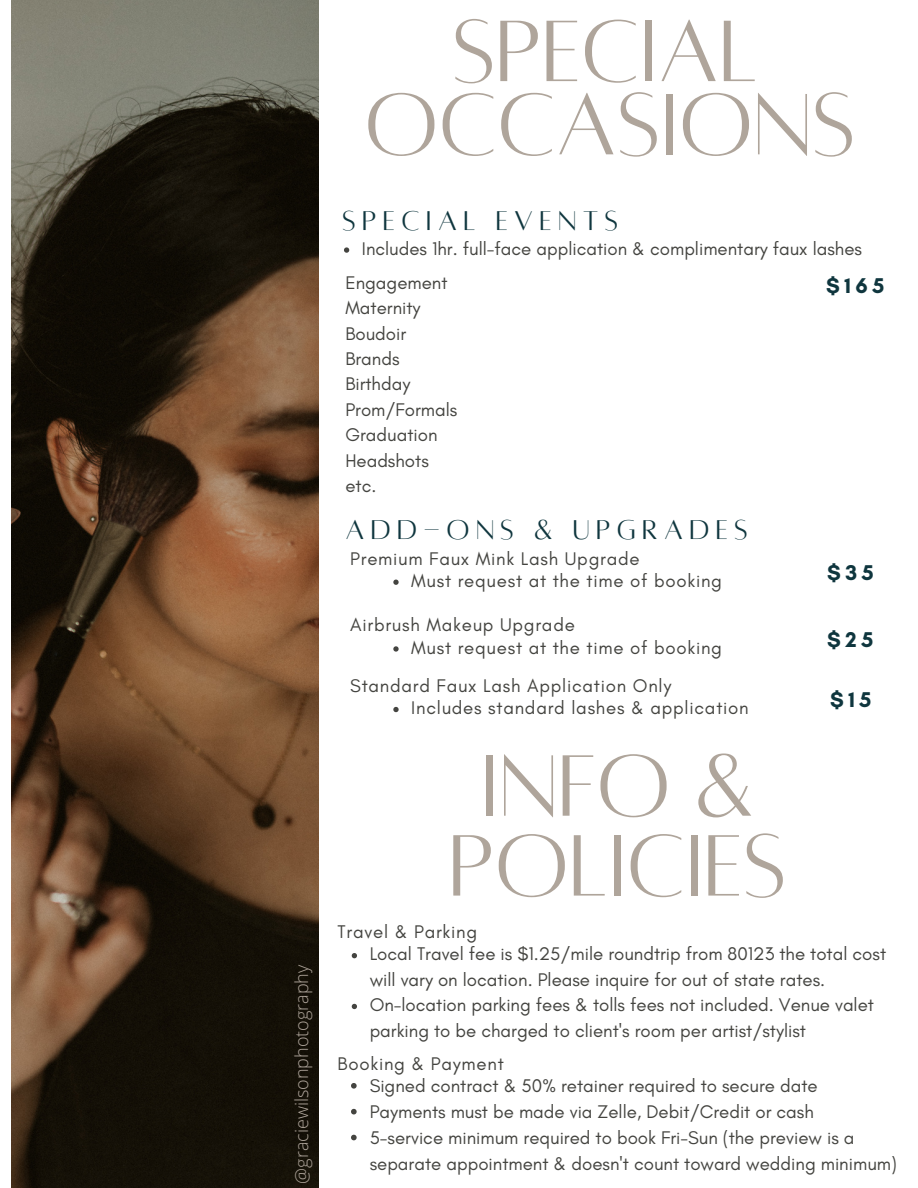
<style>
.page{position:relative;width:918px;height:1188px;background:#fff}
.page>*{position:absolute;margin:0;border:0;box-sizing:border-box;transform-origin:0 0}
.t1{font:96px "Alta regular";color:#afa59b}
.t2{font:30px "Alta regular";letter-spacing:.21em;color:#0f363e}
.t3{font:700 21.75px "Glacial Indifference";letter-spacing:.21em;color:#0f363e}
.t4{font:18.75px/25.8px "Glacial Indifference";color:#444440}
.t5{font:18.6px/25.3px "Glacial Indifference";color:#444440}
.t6{font:18.6px "Glacial Indifference";letter-spacing:.04em;color:#444440}
.t7{font:300 18px "Open Sans";color:#afa59b}
</style>
<div class="page">
<img style="left:12px;top:0;width:307px;height:1188px">
<svg style="left:344px;top:247px;width:5px;height:6px"></svg>
<svg style="left:393px;top:707px;width:6px;height:5px"></svg>
<svg style="left:393px;top:646px;width:6px;height:6px"></svg>
<svg style="left:393px;top:580px;width:6px;height:5px"></svg>
<svg style="left:352px;top:953px;width:5px;height:5px"></svg>
<svg style="left:352px;top:1004px;width:5px;height:5px"></svg>
<svg style="left:351px;top:1083px;width:6px;height:6px"></svg>
<svg style="left:351px;top:1109px;width:6px;height:5px"></svg>
<svg style="left:351px;top:1135px;width:6px;height:5px"></svg>
<p class="t7" style="left:289px;top:1184px;width:220px;rotate:-90deg">@graciewilsonphotography</p>
<p class="t1" style="left:453px;top:4px;width:307px">SPECIAL</p>
<p class="t1" style="left:364px;top:77px;width:493px">OCCASIONS</p>
<p class="t2" style="left:342px;top:206px;width:277px">SPECIAL EVENTS</p>
<p class="t5" style="left:362px;top:236px;width:502px">Includes 1hr. full-face application &amp; complimentary faux lashes</p>
<p class="t5" style="left:345px;top:270px;width:104px">Engagement</p>
<p class="t3" style="left:826px;top:272px;width:60px">$165</p>
<p class="t5" style="left:345px;top:295px;width:77px">Maternity</p>
<p class="t5" style="left:345px;top:320px;width:62px">Boudoir</p>
<p class="t5" style="left:345px;top:346px;width:56px">Brands</p>
<p class="t5" style="left:345px;top:371px;width:66px">Birthday</p>
<p class="t5" style="left:345px;top:397px;width:114px">Prom/Formals</p>
<p class="t5" style="left:345px;top:422px;width:94px">Graduation</p>
<p class="t5" style="left:345px;top:447px;width:85px">Headshots</p>
<p class="t5" style="left:345px;top:473px;width:33px">etc.</p>
<p class="t2" style="left:345px;top:515px;width:404px">ADD-ONS &amp; UPGRADES</p>
<p class="t6" style="left:350px;top:547px;width:291px">Premium Faux Mink Lash Upgrade</p>
<p class="t6" style="left:411px;top:569px;width:312px">Must request at the time of booking</p>
<p class="t3" style="left:827px;top:559px;width:48px">$35</p>
<p class="t6" style="left:350px;top:614px;width:226px">Airbrush Makeup Upgrade</p>
<p class="t6" style="left:411px;top:636px;width:312px">Must request at the time of booking</p>
<p class="t6" style="left:350px;top:674px;width:323px">Standard Faux Lash Application Only</p>
<p class="t6" style="left:411px;top:697px;width:339px">Includes standard lashes &amp; application</p>
<p class="t1" style="left:481px;top:739px;width:275px">INFO &amp;</p>
<p class="t1" style="left:449px;top:819px;width:339px">POLICIES</p>
<p class="t6" style="left:338px;top:920px;width:141px">Travel &amp; Parking</p>
<p class="t3" style="left:827px;top:626px;width:48px">$25</p>
<p class="t3" style="left:830px;top:687px;width:43px">$15</p>
<p class="t5" style="left:370px;top:941px;width:518px">Local Travel fee is $1.25/mile roundtrip from 80123 the total cost will vary on location. Please inquire for out of state rates.</p>
<p class="t5" style="left:370px;top:992px;width:506px">On-location parking fees &amp; tolls fees not included. Venue valet parking to be charged to client's room per artist/stylist</p>
<p class="t6" style="left:338px;top:1052px;width:168px">Booking &amp; Payment</p>
<p class="t4" style="left:370px;top:1073px;width:449px">Signed contract &amp; 50% retainer required to secure date</p>
<p class="t4" style="left:370px;top:1098px;width:446px">Payments must be made via Zelle, Debit/Credit or cash</p>
<p class="t4" style="left:370px;top:1124px;width:529px">5-service minimum required to book Fri-Sun (the preview is a separate appointment &amp; doesn't count toward wedding minimum)</p>
</div>
